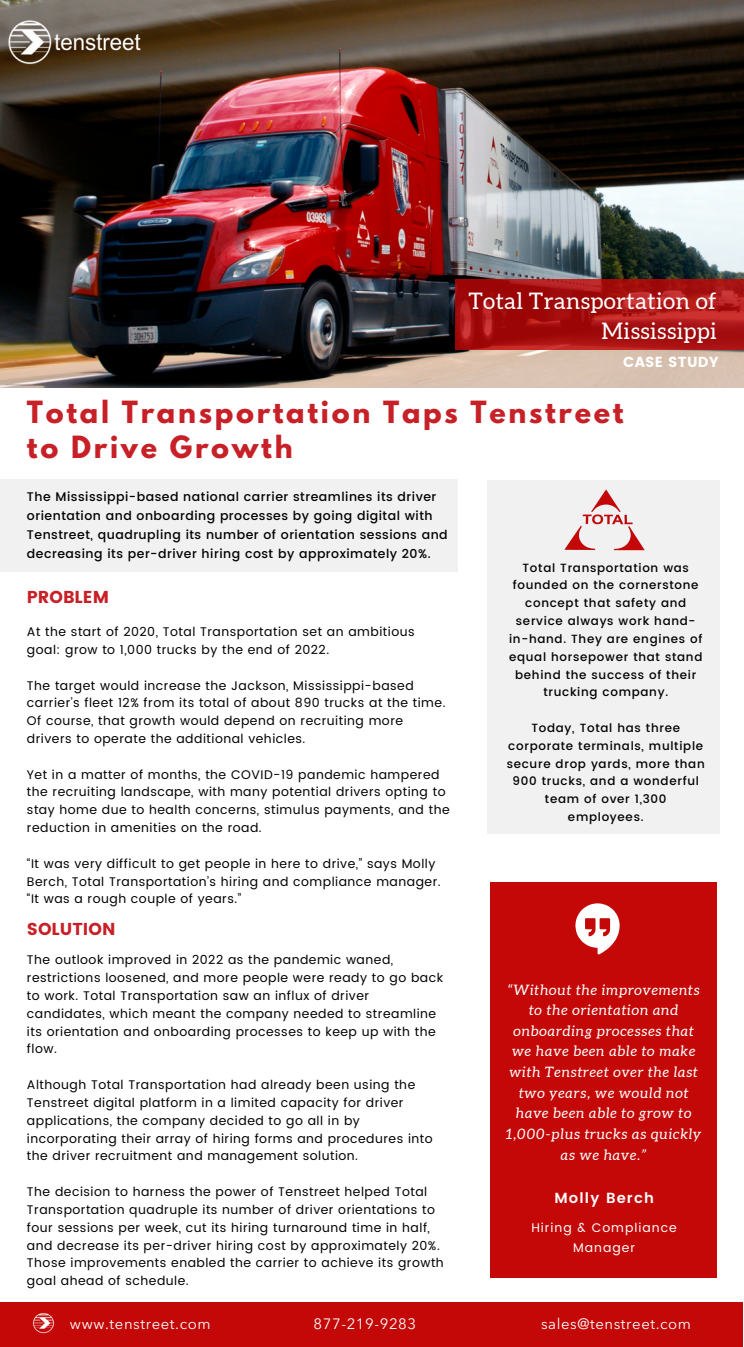
<style>
.page{position:relative;width:744px;height:1347px;background:#fff}
.page>*{position:absolute;margin:0;border:0;box-sizing:border-box;transform-origin:0 0}
.t1{font:700 27.12px/34.8px "League Spartan";letter-spacing:.1em;color:#c72027}
.t2{font:22.75px/29px "Aleo";letter-spacing:.02em;color:#fff;text-align:right}
.t3{font:17.25px "Poppins";color:#c72027}
.t4{font:14.88px "Avenir Next LT Pro";letter-spacing:.04em;color:#fff}
.t5{font:600 14.62px "Poppins";letter-spacing:.08em;color:#fff}
.t6{font:14.5px "Poppins";letter-spacing:.02em;color:#fff}
.t7{font:italic 14.38px/20.6px "Aleo";letter-spacing:.06em;color:#fff;text-align:center}
.t8{font:12.5px/17.8px "Poppins";letter-spacing:.04em;color:#000}
.t9{font:500 12.5px/18.8px "Poppins";letter-spacing:.04em;color:#000}
.t10{font:12.5px "Poppins";letter-spacing:.08em;color:#fff}
.t11{font:500 11.88px/17.8px "Poppins";letter-spacing:.06em;color:#000;text-align:center}
</style>
<div class="page">
<img style="left:0;top:0;width:744px;height:387px">
<svg style="left:455px;top:279px;width:289px;height:71px;background:#a91212"></svg>
<div style="left:0;top:1301px;width:742px;height:45px;background:#c40707"></div>
<img style="left:33px;top:1312px;width:22px;height:21px">
<div style="left:488px;top:480px;width:231px;height:354px;background:#f1f1f1"></div>
<div style="left:490px;top:882px;width:227px;height:395px;background:#c40707"></div>
<svg style="left:575px;top:903px;width:44px;height:51px"></svg>
<img style="left:564px;top:489px;width:81px;height:62px">
<img style="left:9px;top:19px;width:131px;height:46px">
<div style="left:0;top:479px;width:458px;height:92px;background:#f1f1f1"></div>
<h3 class="t2" style="left:468px;top:288px;width:250px">Total Transportation of<br>Mississippi</h3>
<p class="t6" style="left:623px;top:354px;width:97px">CASE STUDY</p>
<h1 class="t1" style="left:27px;top:398px;width:598px">Total Transportation Taps Tenstreet to Drive Growth</h1>
<p class="t9" style="left:27px;top:487px;width:422px">The Mississippi-based national carrier streamlines its driver orientation and onboarding processes by going digital with Tenstreet, quadrupling its number of orientation sessions and decreasing its per-driver hiring cost by approximately 20%.</p>
<p class="t3" style="left:27px;top:587px;width:84px">PROBLEM</p>
<p class="t8" style="left:27px;top:623px;width:389px">At the start of 2020, Total Transportation set an ambitious goal: grow to 1,000 trucks by the end of 2022.</p>
<h3 class="t8" style="left:27px;top:676px;width:420px">The target would increase the Jackson, Mississippi-based carrier’s fleet 12% from its total of about 890 trucks at the time.<br>Of course, that growth would depend on recruiting more drivers to operate the additional vehicles.</h3>
<p class="t8" style="left:27px;top:765px;width:424px">Yet in a matter of months, the COVID-19 pandemic hampered the recruiting landscape, with many potential drivers opting to stay home due to health concerns, stimulus payments, and the reduction in amenities on the road.</p>
<p class="t8" style="left:27px;top:854px;width:415px">“It was very difficult to get people in here to drive,” says Molly<br>Berch, Total Transportation’s hiring and compliance manager. “It was a rough couple of years.”</p>
<h6 class="t3" style="left:27px;top:919px;width:90px">SOLUTION</h6>
<p class="t8" style="left:27px;top:951px;width:418px">The outlook improved in 2022 as the pandemic waned, restrictions loosened, and more people were ready to go back to work. Total Transportation saw an influx of driver candidates, which meant the company needed to streamline its orientation and onboarding processes to keep up with the flow.</p>
<p class="t8" style="left:27px;top:1075px;width:407px">Although Total Transportation had already been using the Tenstreet digital platform in a limited capacity for driver applications, the company decided to go all in by incorporating their array of hiring forms and procedures into the driver recruitment and management solution.</p>
<h6 class="t8" style="left:27px;top:1182px;width:418px">The decision to harness the power of Tenstreet helped Total Transportation quadruple its number of driver orientations to four sessions per week, cut its hiring turnaround time in half, and decrease its per-driver hiring cost by approximately 20%.<br>Those improvements enabled the carrier to achieve its growth goal ahead of schedule.</h6>
<h6 class="t11" style="left:509px;top:558px;width:195px">Total Transportation was founded on the cornerstone concept that safety and service always work hand&shy;in-hand. They are engines of equal horsepower that stand behind the success of their trucking company.</h6>
<h5 class="t11" style="left:507px;top:719px;width:199px">Today, Total has three corporate terminals, multiple secure drop yards, more than<br>900 trucks, and a wonderful team of over 1,300 employees.</h5>
<p class="t7" style="left:506px;top:979px;width:196px">“Without the improvements to the orientation and onboarding processes that we have been able to make with Tenstreet over the last two years, we would not have been able to grow to<br>1,000-plus trucks as quickly as we have.”</p>
<p class="t5" style="left:554px;top:1189px;width:101px">Molly Berch</p>
<p class="t10" style="left:531px;top:1220px;width:147px">Hiring &amp; Compliance</p>
<p class="t10" style="left:573px;top:1239px;width:63px">Manager</p>
<p class="t4" style="left:70px;top:1317px;width:142px">www.tenstreet.com</p>
<p class="t4" style="left:314px;top:1317px;width:104px">877-219-9283</p>
<p class="t4" style="left:541px;top:1317px;width:152px">sales@tenstreet.com</p>
</div>
